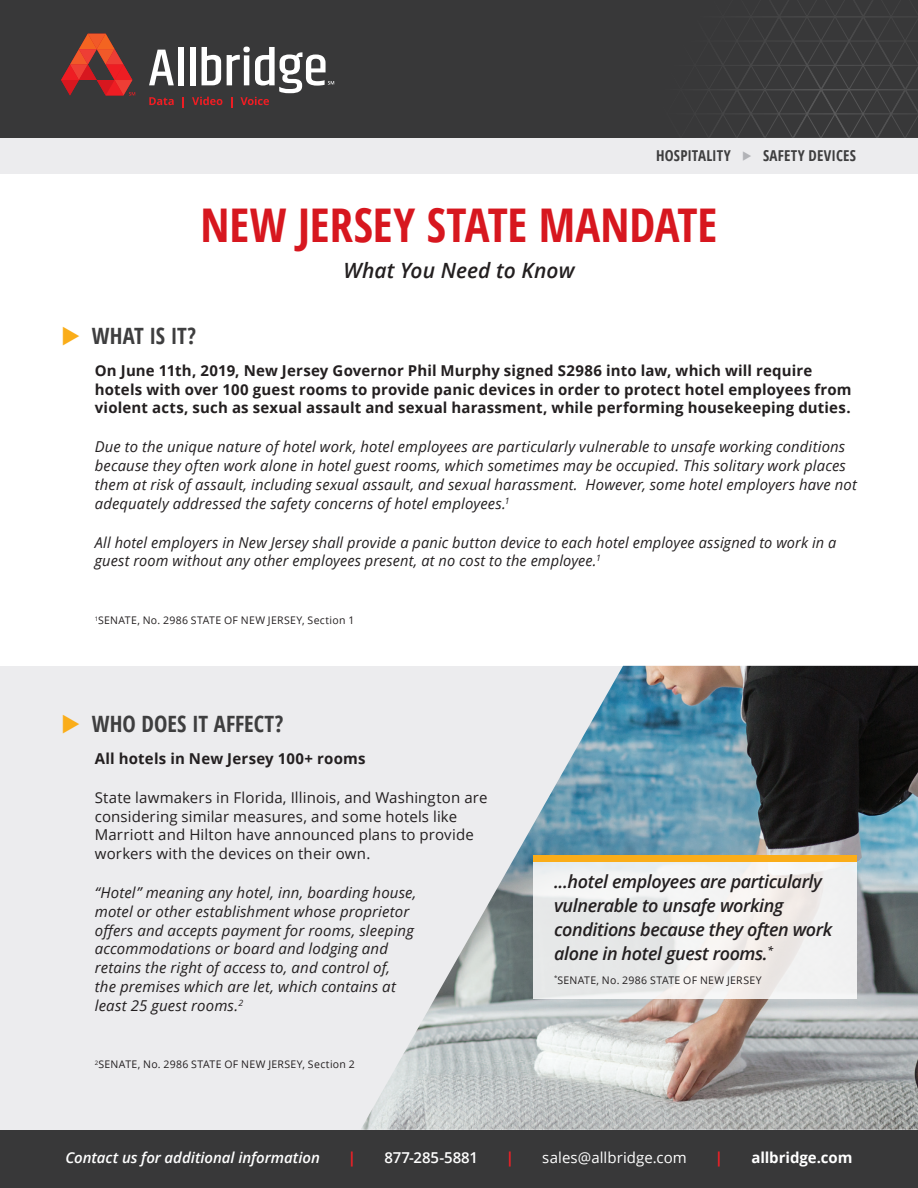
<style>
.page{position:relative;width:918px;height:1188px;background:#fff}
.page>*{position:absolute;margin:0;border:0;box-sizing:border-box;transform-origin:0 0}
.t1{font:700 46.5px "Open Sans Condensed";letter-spacing:-.005em;color:#d7171f}
.t2{font:700 22.5px "Open Sans Condensed";color:#3e3e3f}
.t3{font:italic 600 21px "Open Sans";color:#231f20}
.t4{font:italic 600 18px/24px "Open Sans";letter-spacing:-.02em;color:#231f20}
.t5{font:italic 15px/18.8px "Open Sans";letter-spacing:.01em;color:#231f20}
.t6{font:700 15px/18.8px "Open Sans";letter-spacing:.01em;color:#231f20}
.t7{font:15px/18.8px "Open Sans";letter-spacing:.01em;color:#231f20}
.t8{font:italic 600 15px "Open Sans";letter-spacing:-.005em;color:#fff}
.t9{font:700 15px "Open Sans Condensed";letter-spacing:.01em;color:#3e3e3f}
.t10{font:15px "Open Sans";letter-spacing:.005em;color:#fff}
.t11{font:700 15px "Open Sans";letter-spacing:-.005em;color:#fff}
.t12{font:600 15px "Open Sans";letter-spacing:-.005em;color:#fff}
.t13{font:700 15px "Open Sans";color:#ee2026}
.t14{font:10.5px "Open Sans";letter-spacing:.03em;color:#231f20}
.s1{color:#b2b3b7}
.s2{color:#faad19}
</style>
<div class="page">
<div style="left:0;top:0;width:918px;height:138px;background:#383839"></div>
<svg style="left:713px;top:1px;width:205px;height:137px"></svg>
<svg style="left:149px;top:50px;width:25px;height:35px"></svg>
<div style="left:178px;top:47px;width:6px;height:38px;background:#fff"></div>
<div style="left:190px;top:47px;width:5px;height:38px;background:#fff"></div>
<svg style="left:149px;top:97px;width:25px;height:8px"></svg>
<svg style="left:192px;top:47px;width:142px;height:61px"></svg>
<svg style="left:61px;top:34px;width:74px;height:62px"></svg>
<div style="left:0;top:138px;width:918px;height:36px;background:#ececee"></div>
<div style="left:0;top:1130px;width:918px;height:58px;background:#383839"></div>
<div style="left:0;top:666px;width:918px;height:464px;background:#ececee"></div>
<img style="left:361px;top:666px;width:557px;height:464px">
<div style="left:534px;top:862px;width:323px;height:137px;background:#f0f0ef"></div>
<div style="left:534px;top:855px;width:323px;height:7px;background:#faad19"></div>
<p class="t9" style="left:656px;top:145px;width:201px">HOSPITALITY <span class="s1">◆</span> SAFETY DEVICES</p>
<h1 class="t1" style="left:201px;top:193px;width:518px">NEW JERSEY STATE MANDATE</h1>
<h3 class="t3" style="left:344px;top:256px;width:232px">What You Need to Know</h3>
<h2 class="t2" style="left:61px;top:320px;width:137px"><span class="s2">◆</span> WHAT IS IT?</h2>
<p class="t6" style="left:95px;top:361px;width:758px">On June 11th, 2019, New Jersey Governor Phil Murphy signed S2986 into law, which will require hotels with over 100 guest rooms to provide panic devices in order to protect hotel employees from violent acts, such as sexual assault and sexual harassment, while performing housekeeping duties.</p>
<p class="t5" style="left:95px;top:437px;width:764px">Due to the unique nature of hotel work, hotel employees are particularly vulnerable to unsafe working conditions because they often work alone in hotel guest rooms, which sometimes may be occupied. This solitary work places them at risk of assault, including sexual assault, and sexual harassment. However, some hotel employers have not adequately addressed the safety concerns of hotel employees.<sup>1</sup></p>
<p class="t5" style="left:95px;top:532px;width:743px">All hotel employers in New Jersey shall provide a panic button device to each hotel employee assigned to work in a guest room without any other employees present, at no cost to the employee.<sup>1</sup></p>
<p class="t14" style="left:95px;top:613px;width:261px"><sup>1</sup>SENATE, No. 2986 STATE OF NEW JERSEY, Section 1</p>
<h2 class="t2" style="left:61px;top:708px;width:224px"><span class="s2">◆</span> WHO DOES IT AFFECT?</h2>
<p class="t6" style="left:95px;top:749px;width:272px">All hotels in New Jersey 100+ rooms</p>
<p class="t7" style="left:95px;top:788px;width:394px">State lawmakers in Florida, Illinois, and Washington are considering similar measures, and some hotels like Marriott and Hilton have announced plans to provide workers with the devices on their own.</p>
<p class="t5" style="left:95px;top:883px;width:323px">“Hotel” meaning any hotel, inn, boarding house, motel or other establishment whose proprietor offers and accepts payment for rooms, sleeping accommodations or board and lodging and retains the right of access to, and control of,<br>the premises which are let, which contains at least 25 guest rooms.<sup>2</sup></p>
<p class="t14" style="left:95px;top:1057px;width:261px"><sup>2</sup>SENATE, No. 2986 STATE OF NEW JERSEY, Section 2</p>
<p class="t4" style="left:554px;top:869px;width:280px">...hotel employees are particularly vulnerable to unsafe working conditions because they often work alone in hotel guest rooms.<sup>*</sup></p>
<p class="t14" style="left:554px;top:973px;width:209px"><sup>*</sup>SENATE, No. 2986 STATE OF NEW JERSEY</p>
<p class="t8" style="left:66px;top:1147px;width:256px">Contact us for additional information</p>
<p class="t13" style="left:348px;top:1147px;width:10px">|</p>
<p class="t12" style="left:384px;top:1147px;width:95px">877-285-5881</p>
<p class="t13" style="left:506px;top:1147px;width:10px">|</p>
<p class="t10" style="left:542px;top:1147px;width:146px">sales@allbridge.com</p>
<p class="t13" style="left:715px;top:1147px;width:10px">|</p>
<p class="t11" style="left:751px;top:1147px;width:103px">allbridge.com</p>
</div>
